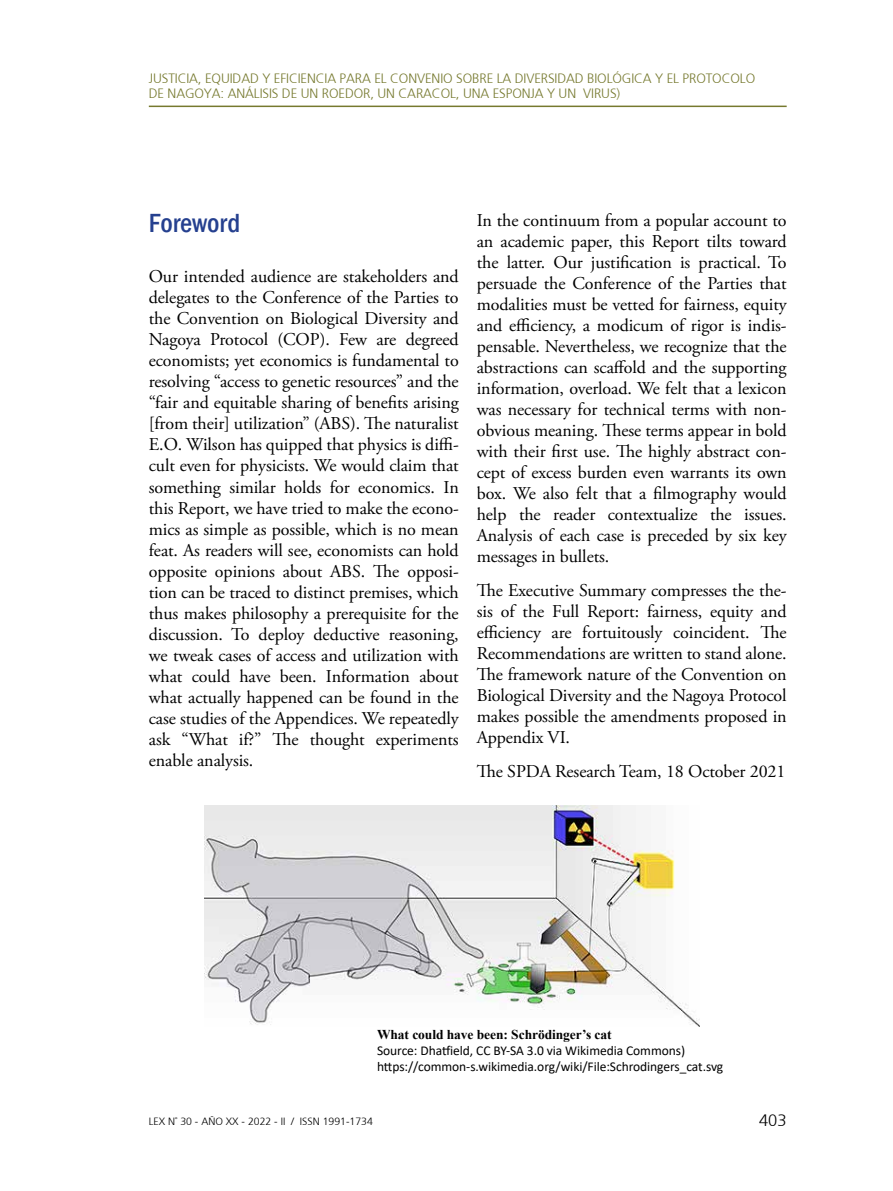
<style>
.page{position:relative;width:893px;height:1191px;background:#fff}
.page>*{position:absolute;margin:0;border:0;box-sizing:border-box;transform-origin:0 0}
.t1{font:500 condensed 27px "Franklin Gothic";color:#25408f}
.t2{font:18px/21px "Adobe Garamond Pro";letter-spacing:-.005em;color:#000;text-align:justify}
.t3{font:300 16.5px "Frutiger";color:#000}
.t4{font:300 13.5px "Frutiger";letter-spacing:-.01em;color:#76792e}
.t5{font:13.5px/16.2px "Calibri";letter-spacing:-.005em;color:#000}
.t6{font:700 13.5px "Times New Roman";letter-spacing:-.005em;color:#000}
.t7{font:300 10.5px "Frutiger";color:#000}
</style>
<div class="page">
<hr style="left:149px;top:106px;width:638px;height:1px;background:#76792e">
<img style="left:205px;top:805px;width:494px;height:221px">
<p class="t4" style="left:149px;top:68px;width:251px">JUSTICIA, EQUIDAD Y EFICIENCIA PARA EL CON</p>
<p class="t4" style="left:417px;top:68px;width:16px">VENIO</p>
<p class="t4" style="left:456px;top:68px;width:138px">SOBRE LA DIVERSI DAD BIOL</p>
<p class="t4" style="left:612px;top:68px;width:127px">ÓGICA Y EL PROTOCOLO</p>
<p class="t4" style="left:149px;top:83px;width:111px">DE NAGOYA: ANÁLISIS</p>
<p class="t4" style="left:282px;top:83px;width:239px">DE UN ROEDOR, UN CARACOL, UNA ESPONJA</p>
<p class="t4" style="left:547px;top:83px;width:75px">Y UN VIRUS)</p>
<h1 class="t1" style="left:149px;top:205px;width:93px">Foreword</h1>
<p class="t2" style="left:149px;top:267px;width:311px">Our intended audience are stakeholders and delegates to the Conference of the Parties to the Convention on Biological Diversity and Nagoya Protocol (COP). Few are degreed economists; yet economics is fundamental to resolving “access to genetic resources” and the “fair and equitable sharing of benefits arising [from their] utilization” (ABS). The naturalist E.O. Wilson has quipped that physics is diffi&shy;cult even for physicists. We would claim that something similar holds for economics. In this Report, we have tried to make the econo&shy;mics as simple as possible, which is no mean feat. As readers will see, economists can hold opposite opinions about ABS. The opposi&shy;tion can be traced to distinct premises, which thus makes philosophy a prerequisite for the discussion. To deploy deductive reasoning, we tweak cases of access and utilization with what could have been. Information about what actually happened can be found in the case studies of the Appendices. We repeatedly ask “What if?” The thought experiments enable analysis.</p>
<p class="t2" style="left:477px;top:210px;width:311px">In the continuum from a popular account to an academic paper, this Report tilts toward the latter. Our justification is practical. To persuade the Conference of the Parties that modalities must be vetted for fairness, equity and efficiency, a modicum of rigor is indis&shy;pensable. Nevertheless, we recognize that the abstractions can scaffold and the supporting information, overload. We felt that a lexicon was necessary for technical terms with non&shy;obvious meaning. These terms appear in bold with their first use. The highly abstract con&shy;cept of excess burden even warrants its own box. We also felt that a filmography would help the reader contextualize the issues.<br>Analysis of each case is preceded by six key messages in bullets.</p>
<p class="t2" style="left:477px;top:580px;width:311px">The Executive Summary compresses the the&shy;sis of the Full Report: fairness, equity and efficiency are fortuitously coincident. The Recommendations are written to stand alone.<br>The framework nature of the Convention on Biological Diversity and the Nagoya Protocol makes possible the amendments proposed in Appendix VI.</p>
<p class="t2" style="left:477px;top:761px;width:310px">The SPDA Research Team, 18 October 2021</p>
<p class="t6" style="left:377px;top:1024px;width:236px">What could have been: Schrödinger’s cat</p>
<p class="t5" style="left:377px;top:1042px;width:348px">Source: Dhatfield, CC BY-SA 3.0 via Wikimedia Commons) https://common-s.wikimedia.org/wiki/File:Schrodingers_cat.svg</p>
<p class="t7" style="left:149px;top:1113px;width:226px">LEX N° 30 - AÑO XX - 2022 - II / ISSN 1991-1734</p>
<p class="t3" style="left:759px;top:1108px;width:29px">403</p>
</div>
